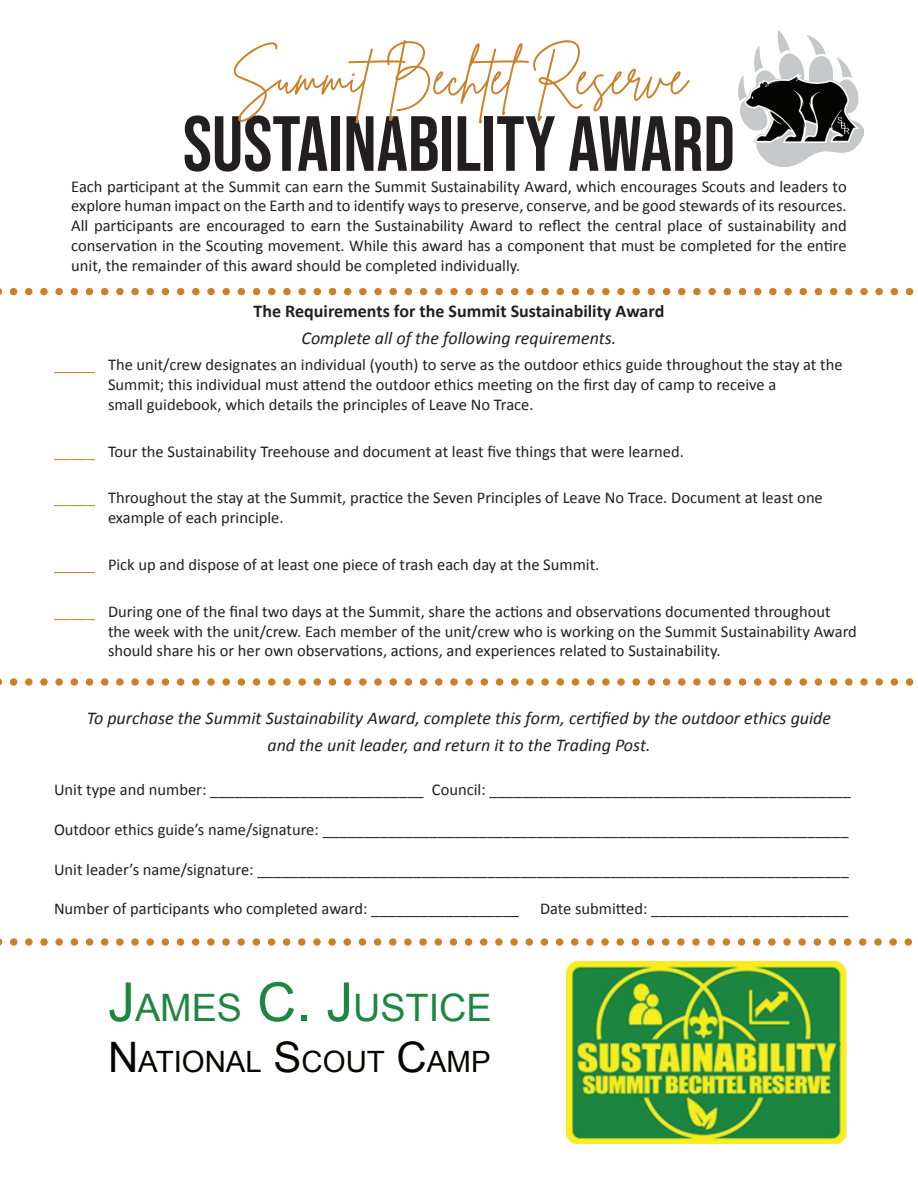
<style>
.page{position:relative;width:918px;height:1188px;background:#fff}
.page>*{position:absolute;margin:0;border:0;box-sizing:border-box;transform-origin:0 0}
.t1{font:78px "Bebas Neue";color:#231f20}
.t2{font:51px "Brittany Signature";color:#cb812a}
.t3{font:37.8px "Arial";color:#1e8641}
.t4{font:29.4px "Arial";color:#040503}
.t5{font:italic 18px/27px "Calibri";color:#231f20;text-align:center}
.t6{font:700 18px "Calibri";color:#231f20}
.t7{font:16.5px/19.8px "Calibri";color:#231f20}
.s1{color:#cb812a}
.s2{font-size:54px}
.s3{font-size:42px}
</style>
<div class="page">
<img style="left:738px;top:30px;width:126px;height:136px">
<svg style="left:0;top:288px;width:914px;height:7px"></svg>
<svg style="left:0;top:678px;width:914px;height:8px"></svg>
<svg style="left:0;top:938px;width:912px;height:8px"></svg>
<img style="left:566px;top:961px;width:281px;height:183px">
<h2 class="t2" style="left:231px;top:44px;width:457px">SummitBechtel Reserve</h2>
<h1 class="t1" style="left:183px;top:100px;width:554px">SUSTAINABILITY AWARD</h1>
<p class="t7" style="left:71px;top:176px;width:777px;text-align:justify">Each participant at the Summit can earn the Summit Sustainability Award, which encourages Scouts and leaders to explore human impact on the Earth and to identify ways to preserve, conserve, and be good stewards of its resources.<br>All participants are encouraged to earn the Sustainability Award to reflect the central place of sustainability and conservation in the Scouting movement. While this award has a component that must be completed for the entire unit, the remainder of this award should be completed individually.</p>
<p class="t6" style="left:254px;top:298px;width:412px">The Requirements for the Summit Sustainability Award</p>
<p class="t5" style="left:302px;top:323px;width:316px">Complete all of the following requirements.</p>
<p class="t7" style="left:108px;top:354px;width:736px;text-indent:-54px"><span class="s1">_____</span> The unit/crew designates an individual (youth) to serve as the outdoor ethics guide throughout the stay at the<br>Summit; this individual must attend the outdoor ethics meeting on the first day of camp to receive a<br>small guidebook, which details the principles of Leave No Trace.</p>
<p class="t7" style="left:54px;top:441px;width:631px"><span class="s1">_____</span> Tour the Sustainability Treehouse and document at least five things that were learned.</p>
<p class="t7" style="left:108px;top:488px;width:716px;text-indent:-54px"><span class="s1">_____</span> Throughout the stay at the Summit, practice the Seven Principles of Leave No Trace. Document at least one example of each principle.</p>
<p class="t7" style="left:54px;top:554px;width:547px"><span class="s1">_____</span> Pick up and dispose of at least one piece of trash each day at the Summit.</p>
<p class="t7" style="left:108px;top:601px;width:750px;text-indent:-54px"><span class="s1">_____</span> During one of the final two days at the Summit, share the actions and observations documented throughout the week with the unit/crew. Each member of the unit/crew who is working on the Summit Sustainability Award should share his or her own observations, actions, and experiences related to Sustainability.</p>
<p class="t5" style="left:87px;top:704px;width:746px">To purchase the Summit Sustainability Award, complete this form, certified by the outdoor ethics guide and the unit leader, and return it to the Trading Post.</p>
<p class="t7" style="left:54px;top:780px;width:799px">Unit type and number: __________________________ Council: ____________________________________________</p>
<p class="t7" style="left:54px;top:819px;width:796px">Outdoor ethics guide’s name/signature: ________________________________________________________________</p>
<p class="t7" style="left:54px;top:859px;width:797px">Unit leader’s name/signature: ________________________________________________________________________</p>
<p class="t7" style="left:54px;top:898px;width:467px">Number of participants who completed award: __________________</p>
<p class="t7" style="left:540px;top:898px;width:310px">Date submitted: ________________________</p>
<h3 class="t3" style="left:108px;top:983px;width:385px"><span class="s2">J</span>AMES <span class="s2">C. J</span>USTICE</h3>
<h3 class="t4" style="left:108px;top:1042px;width:384px"><span class="s3">N</span>ATIONAL <span class="s3">S</span>COUT <span class="s3">C</span>AMP</h3>
</div>
